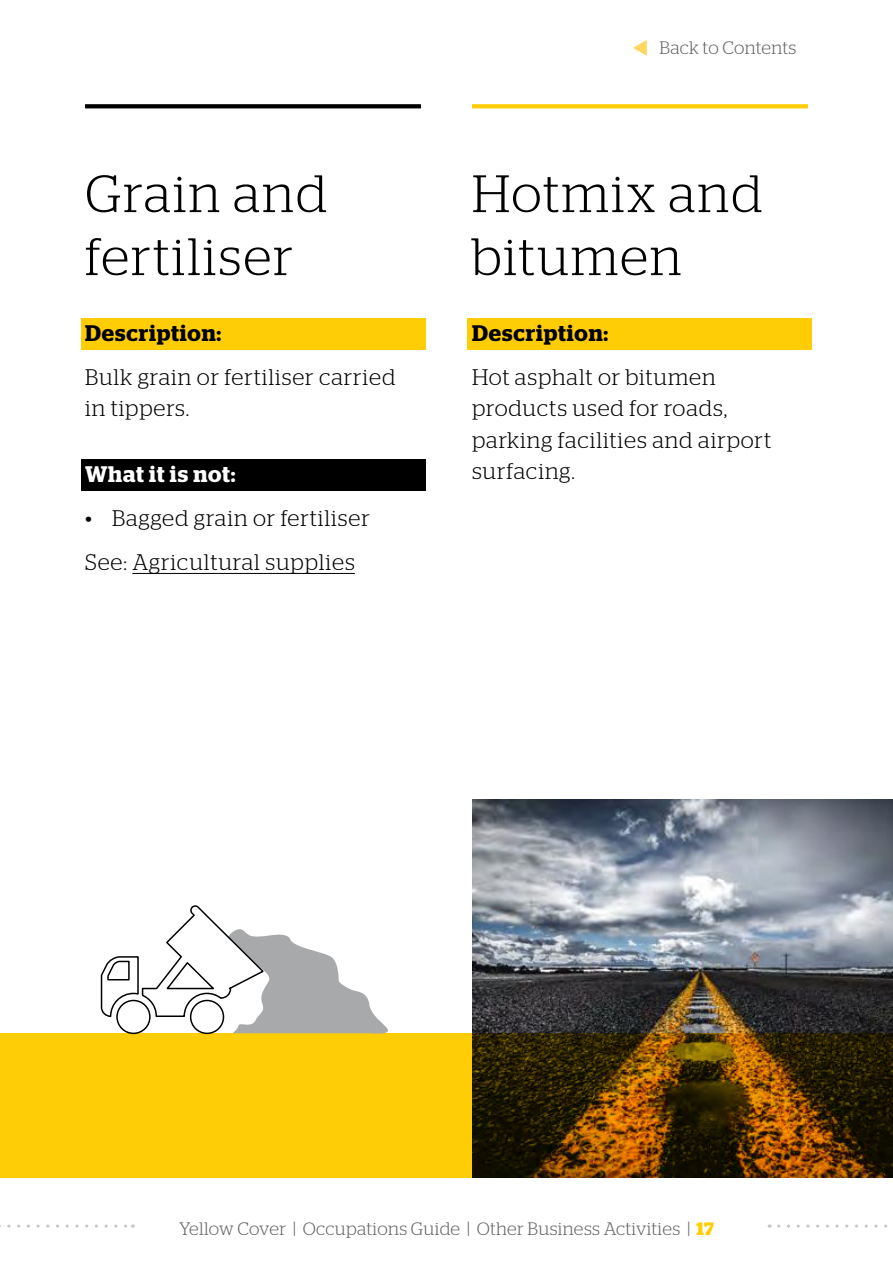
<style>
.page{position:relative;width:893px;height:1263px;background:#fff}
.page>*{position:absolute;margin:0;border:0;box-sizing:border-box;transform-origin:0 0}
.t1{font:300 52.5px/63px "Stag";letter-spacing:.04em;color:#000}
.t2{font:300 22.5px/31.5px "Stag";letter-spacing:.04em;color:#000}
.t3{font:600 22.5px "Stag";letter-spacing:.04em;color:#000}
.t4{font:600 22.5px "Stag";letter-spacing:.035em;color:#fff}
.t5{font:300 18px "Stag";letter-spacing:.02em;color:#626366}
.s1{font-weight:700;color:#ffcd05}
</style>
<div class="page">
<div style="left:81px;top:318px;width:344px;height:31px;background:#ffcd05"></div>
<div style="left:81px;top:460px;width:344px;height:31px;background:#000"></div>
<hr style="left:132px;top:573px;width:223px;height:1px;background:#000">
<svg style="left:85px;top:104px;width:336px;height:4px"></svg>
<div style="left:468px;top:318px;width:344px;height:31px;background:#ffcd05"></div>
<svg style="left:472px;top:104px;width:336px;height:4px"></svg>
<img style="left:472px;top:799px;width:421px;height:234px">
<svg style="left:0;top:1033px;width:893px;height:145px;fill:#ffcd05"></svg>
<svg style="left:100px;top:905px;width:289px;height:130px"></svg>
<svg style="left:0;top:1224px;width:133px;height:4px"></svg>
<svg style="left:779px;top:1224px;width:109px;height:4px"></svg>
<h1 class="t1" style="left:85px;top:161px;width:244px">Grain and fertiliser</h1>
<p class="t3" style="left:85px;top:319px;width:138px">Description:</p>
<p class="t2" style="left:85px;top:361px;width:312px">Bulk grain or fertiliser carried in tippers.</p>
<p class="t4" style="left:85px;top:461px;width:152px">What it is not:</p>
<p class="t2" style="left:85px;top:496px;width:286px;line-height:44.2px">• Bagged grain or fertiliser<br>See: Agricultural supplies</p>
<p class="t5" style="left:659px;top:37px;width:138px">Back to Contents</p>
<h1 class="t1" style="left:472px;top:161px;width:292px">Hotmix and bitumen</h1>
<p class="t3" style="left:472px;top:319px;width:138px">Description:</p>
<p class="t2" style="left:472px;top:361px;width:301px">Hot asphalt or bitumen products used for roads, parking facilities and airport surfacing.</p>
<p class="t5" style="left:179px;top:1218px;width:536px">Yellow Cover | Occupations Guide | Other Business Activities | <span class="s1">17</span></p>
</div>
